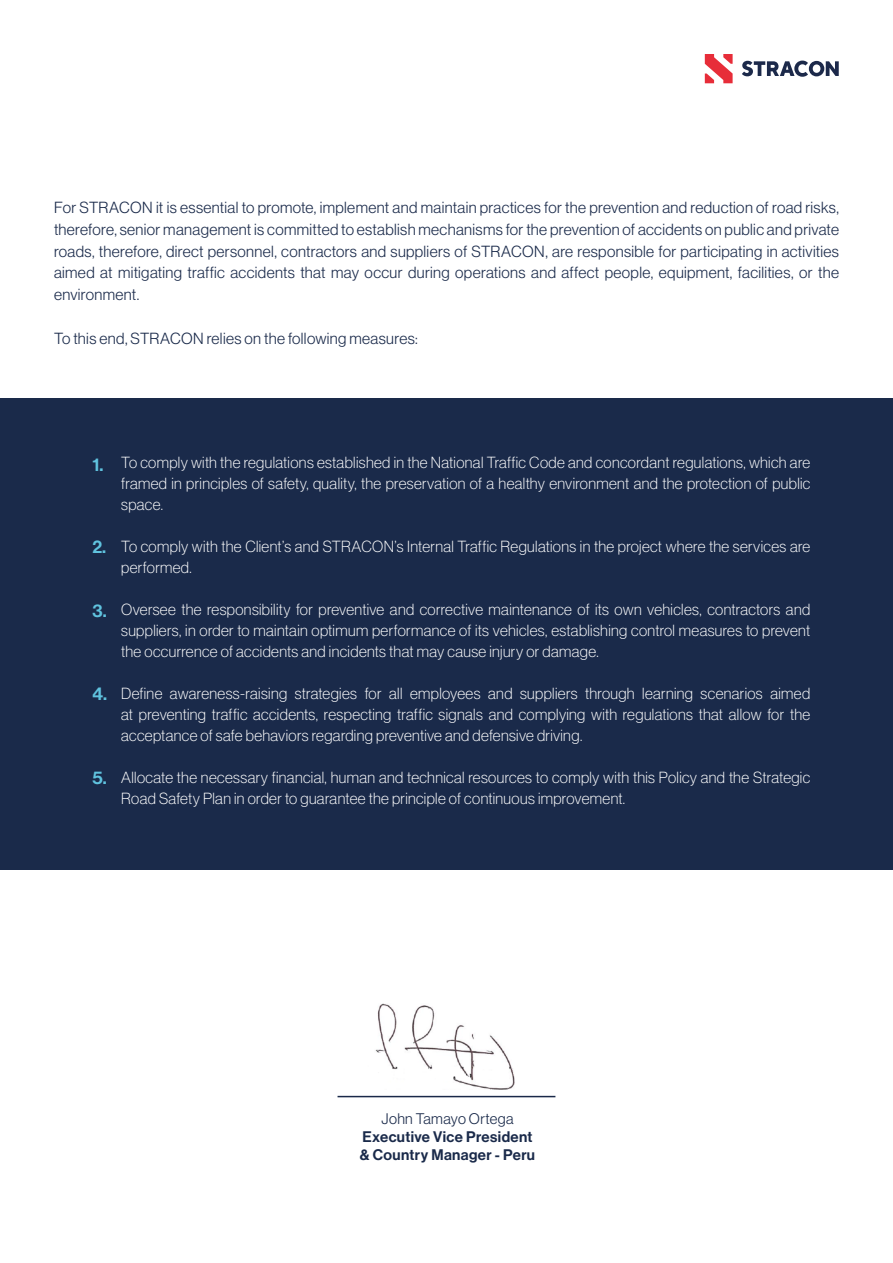
<style>
.page{position:relative;width:893px;height:1263px;background:#fff}
.page>*{position:absolute;margin:0;border:0;box-sizing:border-box;transform-origin:0 0}
.t1{font:18px "N Haas Grotesk DS Pro 65 Md";color:#60c3df}
.t2{font:15.75px/21px "N Haas Grotesk DS Pro 35 X Lt";letter-spacing:.025em;color:#fff;text-align:justify}
.t3{font:15.75px/21.8px "N Haas Grotesk DS Pro 45 Lt";letter-spacing:.025em;color:#1a2a4a;text-align:justify}
.t4{font:15px/18px "N Haas Grotesk DS Pro 65 Md";letter-spacing:.025em;color:#1a2a4a}
.t5{font:15px "N Haas Grotesk DS Pro 45 Lt";letter-spacing:.025em;color:#1a2a4a}
</style>
<div class="page">
<div style="left:0;top:398px;width:892px;height:472px;background:#1a2a4a"></div>
<svg style="left:705px;top:54px;width:28px;height:29px"></svg>
<svg style="left:742px;top:61px;width:97px;height:16px"></svg>
<svg style="left:892px;top:398px;width:1px;height:472px"></svg>
<hr style="left:338px;top:1096px;width:217px;height:1px;background:#1a2949">
<img style="left:375px;top:1003px;width:140px;height:86px">
<p class="t3" style="left:54px;top:197px;width:786px">For STRACON it is essential to promote, implement and maintain practices for the prevention and reduction of road risks, therefore, senior management is committed to establish mechanisms for the prevention of accidents on public and private roads, therefore, direct personnel, contractors and suppliers of STRACON, are responsible for participating in activities aimed at mitigating traffic accidents that may occur during operations and affect people, equipment, facilities, or the environment.</p>
<p class="t3" style="left:54px;top:327px;width:365px">To this end, STRACON relies on the following measures:</p>
<p class="t1" style="left:92px;top:454px;width:12px">1.</p>
<p class="t1" style="left:92px;top:537px;width:15px">2.</p>
<p class="t1" style="left:92px;top:601px;width:16px">3.</p>
<p class="t1" style="left:92px;top:683px;width:16px">4.</p>
<p class="t1" style="left:92px;top:767px;width:16px">5.</p>
<p class="t2" style="left:121px;top:452px;width:691px">To comply with the regulations established in the National Traffic Code and concordant regulations, which are framed in principles of safety, quality, the preservation of a healthy environment and the protection of public space.</p>
<p class="t2" style="left:121px;top:536px;width:691px">To comply with the Client’s and STRACON’s Internal Traffic Regulations in the project where the services are performed.</p>
<p class="t2" style="left:121px;top:599px;width:690px">Oversee the responsibility for preventive and corrective maintenance of its own vehicles, contractors and suppliers, in order to maintain optimum performance of its vehicles, establishing control measures to prevent the occurrence of accidents and incidents that may cause injury or damage.</p>
<p class="t2" style="left:121px;top:683px;width:690px">Define awareness-raising strategies for all employees and suppliers through learning scenarios aimed at preventing traffic accidents, respecting traffic signals and complying with regulations that allow for the acceptance of safe behaviors regarding preventive and defensive driving.</p>
<p class="t2" style="left:121px;top:767px;width:690px">Allocate the necessary financial, human and technical resources to comply with this Policy and the Strategic<br>Road Safety Plan in order to guarantee the principle of continuous improvement.</p>
<p class="t5" style="left:381px;top:1110px;width:134px">John Tamayo Ortega</p>
<p class="t4" style="left:360px;top:1128px;width:177px">Executive Vice President &amp; Country Manager - Peru</p>
</div>
